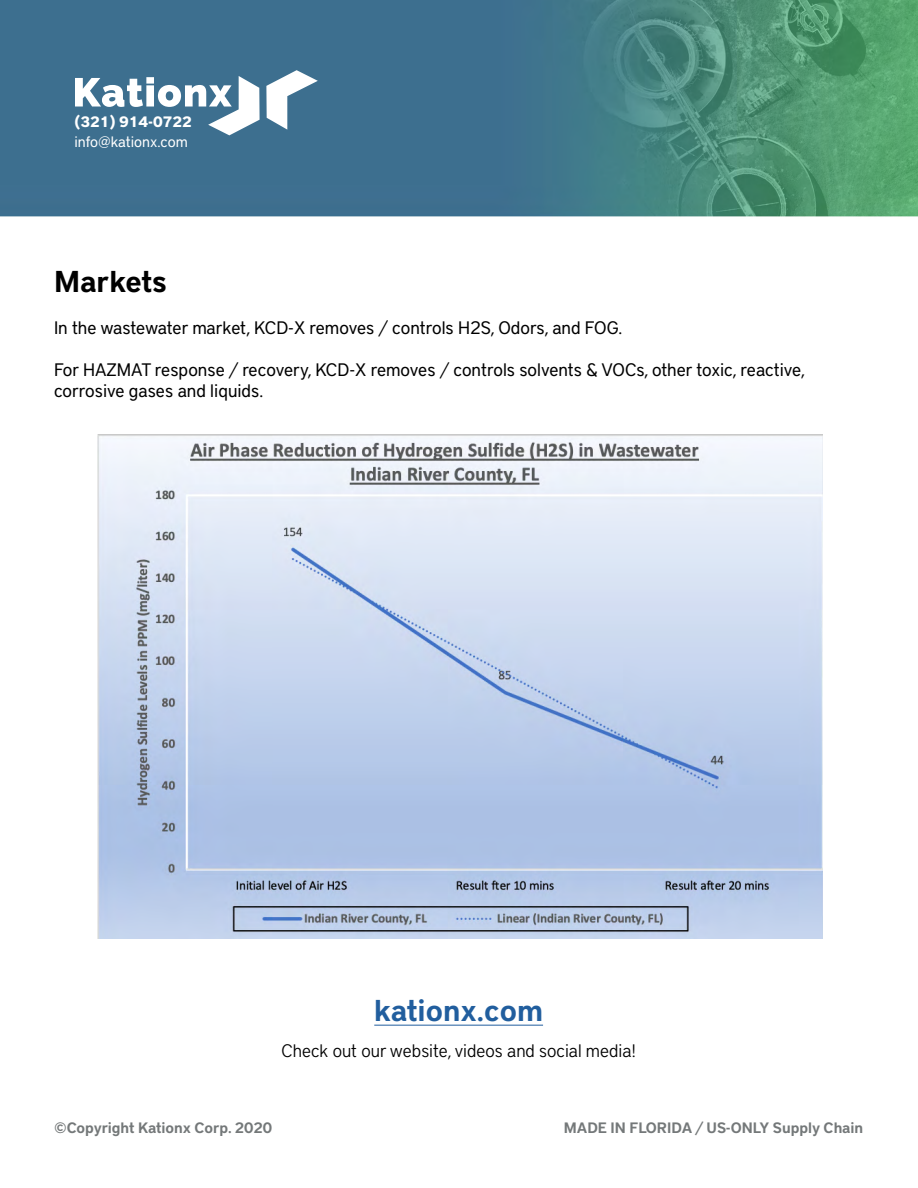
<style>
.page{position:relative;width:918px;height:1188px;background:#fff}
.page>*{position:absolute;margin:0;border:0;box-sizing:border-box;transform-origin:0 0}
.t1{font:600 30px "District Pro";color:#215e9e}
.t2{font:600 30px "District Pro";color:#000}
.t3{font:18px/21px "District Pro";color:#000}
.t4{font:300 18px "District Pro";color:#000}
.t5{font:600 15px "District Pro";color:#747879}
.t6{font:15px "District Pro";color:#fff}
.t7{font:700 15px "District Pro";color:#fff}
</style>
<div class="page">
<img style="left:0;top:0;width:918px;height:217px">
<svg style="left:266px;top:70px;width:52px;height:60px"></svg>
<svg style="left:75px;top:76px;width:185px;height:59px"></svg>
<img style="left:97px;top:434px;width:725px;height:504px">
<hr style="left:374px;top:1025px;width:169px;height:1px;background:#215e9e">
<p class="t7" style="left:74px;top:111px;width:119px">(321) 914-0722</p>
<p class="t6" style="left:74px;top:131px;width:115px">info@kationx.com</p>
<h1 class="t2" style="left:54px;top:261px;width:115px">Markets</h1>
<p class="t3" style="left:54px;top:316px;width:570px">In the wastewater market, KCD-X removes / controls H2S, Odors, and FOG.</p>
<p class="t3" style="left:54px;top:358px;width:753px">For HAZMAT response / recovery, KCD-X removes / controls solvents &amp; VOCs, other toxic, reactive, corrosive gases and liquids.</p>
<h1 class="t1" style="left:374px;top:990px;width:170px">kationx.com</h1>
<p class="t4" style="left:281px;top:1038px;width:356px">Check out our website, videos and social media!</p>
<p class="t5" style="left:54px;top:1117px;width:220px">©Copyright Kationx Corp. 2020</p>
<p class="t5" style="left:564px;top:1117px;width:301px">MADE IN FLORIDA / US-ONLY Supply Chain</p>
</div>
